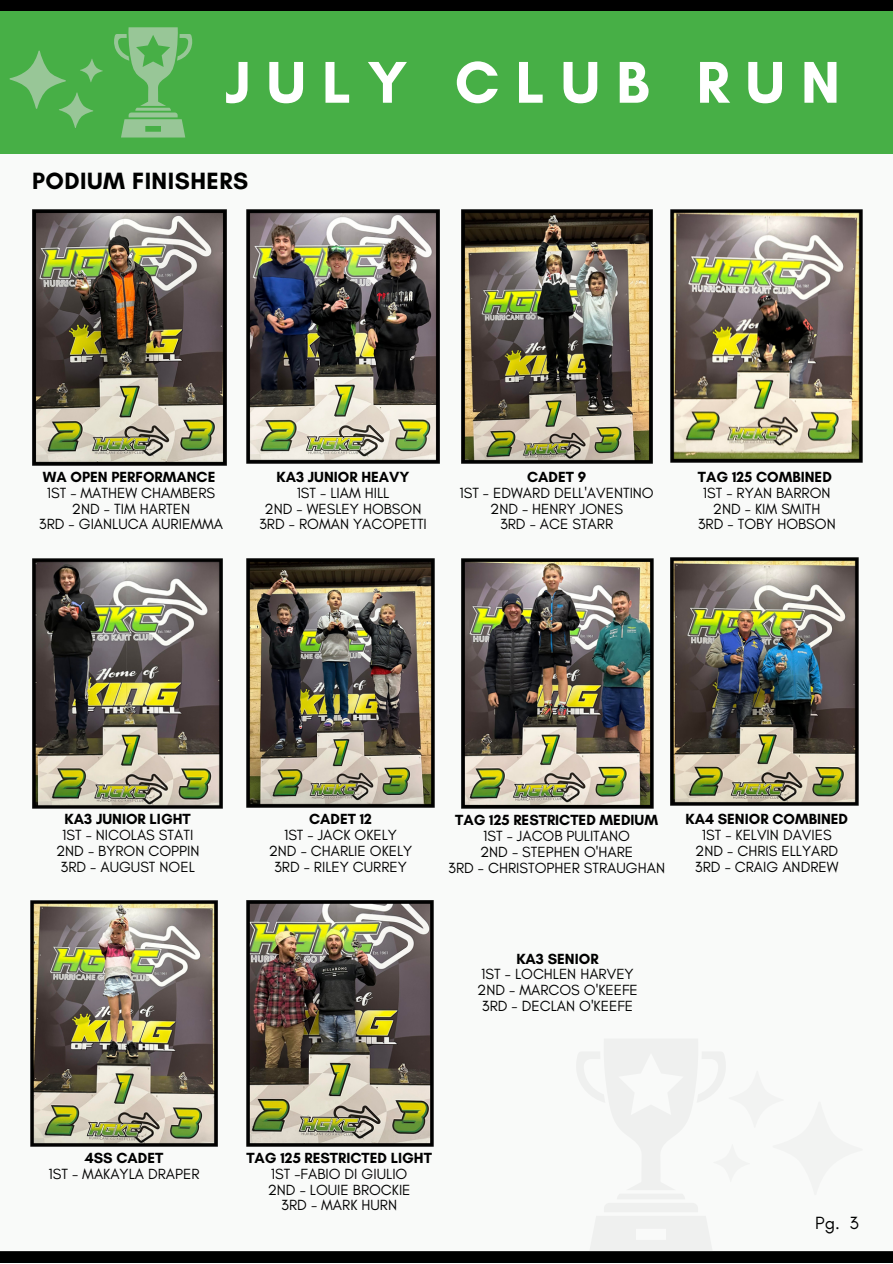
<style>
.page{position:relative;width:893px;height:1264px;background:#fff}
.page>*{position:absolute;margin:0;border:0;box-sizing:border-box;transform-origin:0 0}
.t1{font:700 60px "Glacial Indifference";letter-spacing:.27em;color:#fff}
.t2{font:700 24px "Glacial Indifference";letter-spacing:.02em;color:#000}
.t3{font:18px "Glacial Indifference";color:#000}
.t4{font:15px "Glacial Indifference";color:#000}
.t5{font:700 15px "Glacial Indifference";color:#000}
</style>
<div class="page">
<div style="left:0;top:0;width:892px;height:1262px;background:#f9faf9"></div>
<div style="left:0;top:1251px;width:892px;height:11px;background:#000"></div>
<div style="left:0;top:0;width:892px;height:11px;background:#000"></div>
<div style="left:0;top:11px;width:892px;height:142px;background:#47af46"></div>
<svg style="left:114px;top:27px;width:79px;height:110px"></svg>
<svg style="left:9px;top:50px;width:94px;height:78px"></svg>
<img style="left:32px;top:210px;width:195px;height:255px">
<img style="left:246px;top:210px;width:194px;height:254px">
<img style="left:246px;top:558px;width:188px;height:249px">
<img style="left:246px;top:900px;width:187px;height:246px">
<img style="left:32px;top:558px;width:190px;height:250px">
<img style="left:31px;top:900px;width:186px;height:246px">
<img style="left:461px;top:210px;width:191px;height:254px">
<img style="left:461px;top:558px;width:192px;height:250px">
<img style="left:670px;top:557px;width:188px;height:248px">
<img style="left:670px;top:210px;width:192px;height:253px">
<p class="t1" style="left:225px;top:46px;width:616px">JULY CLUB RUN</p>
<p class="t2" style="left:32px;top:166px;width:217px">PODIUM FINISHERS</p>
<p class="t5" style="left:43px;top:468px;width:174px">WA OPEN PERFORMANCE</p>
<p class="t4" style="left:47px;top:483px;width:170px">1ST - MATHEW CHAMBERS</p>
<p class="t4" style="left:72px;top:499px;width:120px">2ND - TIM HARTEN</p>
<p class="t4" style="left:39px;top:515px;width:186px">3RD - GIANLUCA AURIEMMA</p>
<p class="t5" style="left:276px;top:468px;width:135px">KA3 JUNIOR HEAVY</p>
<p class="t4" style="left:296px;top:483px;width:94px">1ST - LIAM HILL</p>
<p class="t4" style="left:264px;top:499px;width:158px">2ND - WESLEY HOBSON</p>
<p class="t4" style="left:259px;top:515px;width:169px">3RD - ROMAN YACOPETTI</p>
<p class="t5" style="left:527px;top:468px;width:61px">CADET 9</p>
<p class="t4" style="left:459px;top:483px;width:196px">1ST - EDWARD DELL'AVENTINO</p>
<p class="t4" style="left:490px;top:499px;width:134px">2ND - HENRY JONES</p>
<p class="t4" style="left:500px;top:515px;width:115px">3RD - ACE STARR</p>
<p class="t5" style="left:698px;top:468px;width:135px">TAG 125 COMBINED</p>
<p class="t4" style="left:702px;top:483px;width:129px">1ST - RYAN BARRON</p>
<p class="t4" style="left:713px;top:499px;width:109px">2ND - KIM SMITH</p>
<p class="t4" style="left:697px;top:515px;width:139px">3RD - TOBY HOBSON</p>
<p class="t5" style="left:65px;top:810px;width:128px">KA3 JUNIOR LIGHT</p>
<p class="t4" style="left:62px;top:825px;width:133px">1ST - NICOLAS STATI</p>
<p class="t4" style="left:56px;top:841px;width:145px">2ND - BYRON COPPIN</p>
<p class="t4" style="left:61px;top:857px;width:136px">3RD - AUGUST NOEL</p>
<p class="t5" style="left:309px;top:810px;width:64px">CADET 12</p>
<p class="t4" style="left:284px;top:825px;width:114px">1ST - JACK OKELY</p>
<p class="t4" style="left:269px;top:841px;width:145px">2ND - CHARLIE OKELY</p>
<p class="t4" style="left:274px;top:857px;width:134px">3RD - RILEY CURREY</p>
<p class="t5" style="left:455px;top:811px;width:204px">TAG 125 RESTRICTED MEDIUM</p>
<p class="t4" style="left:483px;top:827px;width:148px">1ST - JACOB PULITANO</p>
<p class="t4" style="left:480px;top:842px;width:155px">2ND - STEPHEN O'HARE</p>
<p class="t4" style="left:448px;top:858px;width:218px">3RD - CHRISTOPHER STRAUGHAN</p>
<p class="t5" style="left:685px;top:810px;width:164px">KA4 SENIOR COMBINED</p>
<p class="t4" style="left:701px;top:825px;width:131px">1ST - KELVIN DAVIES</p>
<p class="t4" style="left:695px;top:841px;width:144px">2ND - CHRIS ELLYARD</p>
<p class="t4" style="left:695px;top:857px;width:145px">3RD - CRAIG ANDREW</p>
<p class="t5" style="left:516px;top:949px;width:84px">KA3 SENIOR</p>
<p class="t4" style="left:481px;top:965px;width:154px">1ST - LOCHLEN HARVEY</p>
<p class="t4" style="left:477px;top:980px;width:162px">2ND - MARCOS O'KEEFE</p>
<p class="t4" style="left:482px;top:996px;width:153px">3RD - DECLAN O'KEEFE</p>
<p class="t5" style="left:85px;top:1148px;width:80px">4SS CADET</p>
<p class="t4" style="left:48px;top:1164px;width:152px">1ST - MAKAYLA DRAPER</p>
<p class="t5" style="left:246px;top:1148px;width:187px">TAG 125 RESTRICTED LIGHT</p>
<p class="t4" style="left:271px;top:1164px;width:138px">1ST -FABIO DI GIULIO</p>
<p class="t4" style="left:268px;top:1180px;width:144px">2ND - LOUIE BROCKIE</p>
<p class="t4" style="left:281px;top:1195px;width:117px">3RD - MARK HURN</p>
<p class="t3" style="left:815px;top:1211px;width:45px">Pg. 3</p>
</div>
